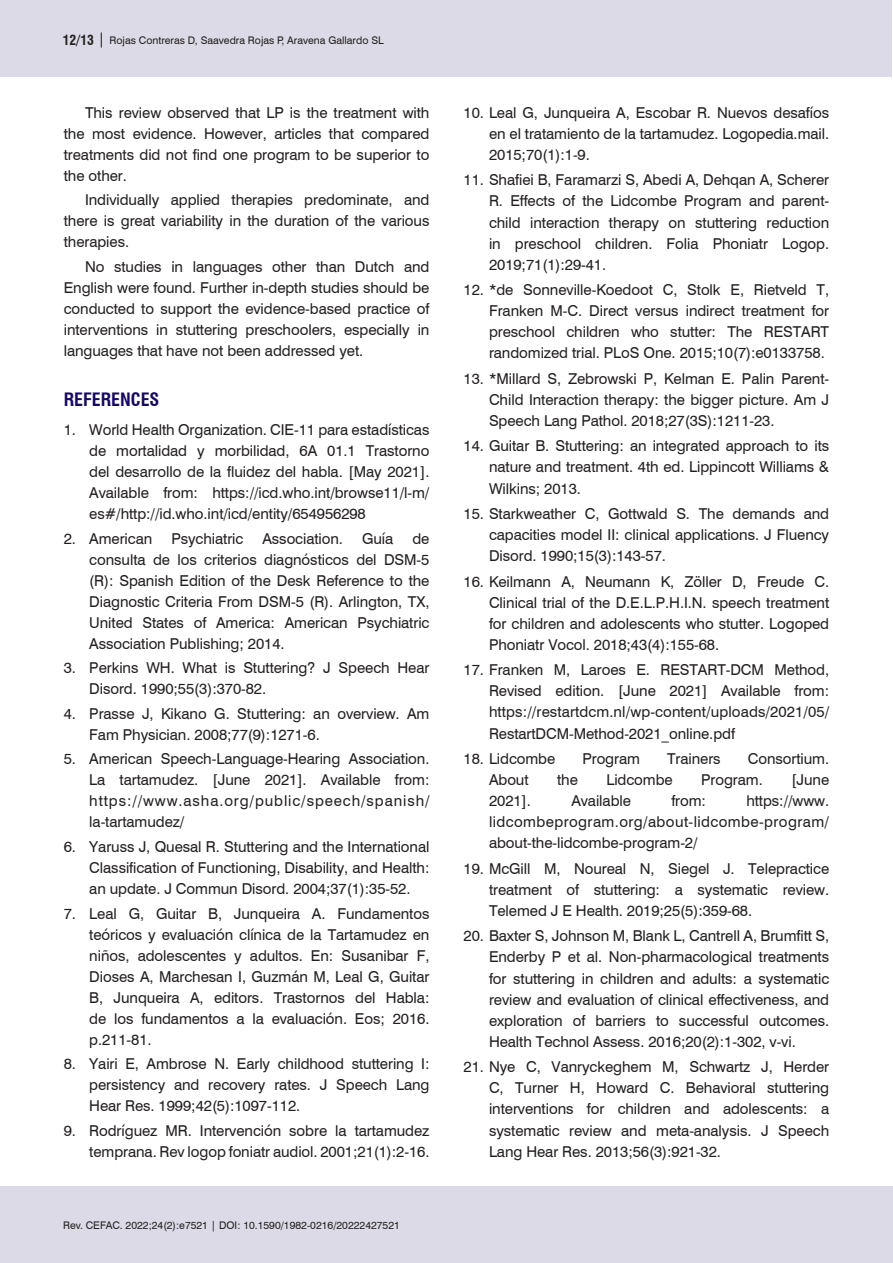
<style>
.page{position:relative;width:893px;height:1263px;background:#fff}
.page>*{position:absolute;margin:0;border:0;box-sizing:border-box;transform-origin:0 0}
.Nivel_1{font:700 condensed 18px "Swiss 721 BT";color:#18085f}
.Corpo_do_texto_INGL{font:15px/21px "Swiss 721 BT";letter-spacing:-.005em;color:#231f20;text-align:justify}
.t1{font:10.5px "Swiss 721 BT";color:#231f20}
.s1{font-weight:700;font-stretch:condensed;font-size:13.5px}
.s2{font-size:15px}
</style>
<div class="page">
<div style="left:0;top:1186px;width:892px;height:77px;background:#dcdae7"></div>
<div style="left:0;top:0;width:892px;height:77px;background:#dcdae7"></div>
<p class="t1" style="left:63px;top:33px;width:322px"><span class="s1">12/13</span> <span class="s2">|</span> Rojas Contreras D, Saavedra Rojas P, Aravena Gallardo SL</p>
<p class="Corpo_do_texto_INGL" style="left:64px;top:101px;width:367px;text-indent:21px">This review observed that LP is the treatment with the most evidence. However, articles that compared treatments did not find one program to be superior to the other.</p>
<p class="Corpo_do_texto_INGL" style="left:64px;top:189px;width:367px;text-indent:21px">Individually applied therapies predominate, and there is great variability in the duration of the various therapies.</p>
<p class="Corpo_do_texto_INGL" style="left:64px;top:255px;width:367px;text-indent:21px">No studies in languages other than Dutch and English were found. Further in-depth studies should be conducted to support the evidence-based practice of interventions in stuttering preschoolers, especially in languages that have not been addressed yet.</p>
<p class="Nivel_1" style="left:64px;top:389px;width:97px">REFERENCES</p>
<p class="Corpo_do_texto_INGL" style="left:89px;top:419px;width:342px;text-indent:-26px">1. World Health Organization. CIE-11 para estadísticas de mortalidad y morbilidad, 6A 01.1 Trastorno del desarrollo de la fluidez del habla. [May 2021].<br>Available from: https://icd.who.int/browse11/l-m/ es#/http://id.who.int/icd/entity/654956298</p>
<p class="Corpo_do_texto_INGL" style="left:64px;top:527px;width:90px">2. American</p>
<p class="Corpo_do_texto_INGL" style="left:171px;top:527px;width:74px">Psychiatric</p>
<p class="Corpo_do_texto_INGL" style="left:262px;top:527px;width:82px">Association.</p>
<p class="Corpo_do_texto_INGL" style="left:362px;top:527px;width:33px">Guía</p>
<p class="Corpo_do_texto_INGL" style="left:89px;top:527px;width:342px;text-indent:323px">de consulta de los criterios diagnósticos del DSM-5 (R): Spanish Edition of the Desk Reference to the Diagnostic Criteria From DSM-5 (R). Arlington, TX, United States of America: American Psychiatric Association Publishing; 2014.</p>
<p class="Corpo_do_texto_INGL" style="left:89px;top:657px;width:342px;text-indent:-26px">3. Perkins WH. What is Stuttering? J Speech Hear<br>Disord. 1990;55(3):370-82.</p>
<p class="Corpo_do_texto_INGL" style="left:89px;top:702px;width:342px;text-indent:-26px">4. Prasse J, Kikano G. Stuttering: an overview. Am<br>Fam Physician. 2008;77(9):1271-6.</p>
<p class="Corpo_do_texto_INGL" style="left:89px;top:748px;width:342px;text-indent:-26px">5. American Speech-Language-Hearing Association.<br>La tartamudez. [June 2021]. Available from: https://www.asha.org/public/speech/spanish/ la-tartamudez/</p>
<p class="Corpo_do_texto_INGL" style="left:89px;top:836px;width:342px;text-indent:-26px">6. Yaruss J, Quesal R. Stuttering and the International Classification of Functioning, Disability, and Health: an update. J Commun Disord. 2004;37(1):35-52.</p>
<p class="Corpo_do_texto_INGL" style="left:89px;top:902px;width:342px;text-indent:-26px">7. Leal G, Guitar B, Junqueira A. Fundamentos teóricos y evaluación clínica de la Tartamudez en niños, adolescentes y adultos. En: Susanibar F, Dioses A, Marchesan I, Guzmán M, Leal G, Guitar B, Junqueira A, editors. Trastornos del Habla: de los fundamentos a la evaluación. Eos; 2016. p.211-81.</p>
<p class="Corpo_do_texto_INGL" style="left:89px;top:1053px;width:342px;text-indent:-26px">8. Yairi E, Ambrose N. Early childhood stuttering I: persistency and recovery rates. J Speech Lang Hear Res. 1999;42(5):1097-112.</p>
<p class="Corpo_do_texto_INGL" style="left:64px;top:1119px;width:367px;text-align:right">9. Rodríguez MR. Intervención sobre la tartamudez temprana. Rev logop foniatr audiol. 2001;21(1):2-16.</p>
<p class="t1" style="left:63px;top:1218px;width:338px">Rev. CEFAC. 2022;24(2):e7521 | DOI: 10.1590/1982-0216/20222427521</p>
<p class="Corpo_do_texto_INGL" style="left:489px;top:101px;width:342px;text-indent:-26px">10. Leal G, Junqueira A, Escobar R. Nuevos desafíos en el tratamiento de la tartamudez. Logopedia.mail.<br>2015;70(1):1-9.</p>
<p class="Corpo_do_texto_INGL" style="left:489px;top:169px;width:342px;text-indent:-26px">11. Shafiei B, Faramarzi S, Abedi A, Dehqan A, Scherer R. Effects of the Lidcombe Program and parent&shy;child interaction therapy on stuttering reduction in preschool children. Folia Phoniatr Logop.<br>2019;71(1):29-41.</p>
<p class="Corpo_do_texto_INGL" style="left:489px;top:279px;width:342px;text-indent:-26px">12. *de Sonneville-Koedoot C, Stolk E, Rietveld T, Franken M-C. Direct versus indirect treatment for preschool children who stutter: The RESTART randomized trial. PLoS One. 2015;10(7):e0133758.</p>
<p class="Corpo_do_texto_INGL" style="left:489px;top:367px;width:342px;text-indent:-26px">13. *Millard S, Zebrowski P, Kelman E. Palin Parent-Child Interaction therapy: the bigger picture. Am J Speech Lang Pathol. 2018;27(3S):1211-23.</p>
<p class="Corpo_do_texto_INGL" style="left:489px;top:435px;width:342px;text-indent:-26px">14. Guitar B. Stuttering: an integrated approach to its nature and treatment. 4th ed. Lippincott Williams &amp; Wilkins; 2013.</p>
<p class="Corpo_do_texto_INGL" style="left:489px;top:502px;width:342px;text-indent:-26px">15. Starkweather C, Gottwald S. The demands and capacities model II: clinical applications. J Fluency Disord. 1990;15(3):143-57.</p>
<p class="Corpo_do_texto_INGL" style="left:489px;top:570px;width:342px;text-indent:-26px">16. Keilmann A, Neumann K, Zöller D, Freude C.<br>Clinical trial of the D.E.L.P.H.I.N. speech treatment for children and adolescents who stutter. Logoped Phoniatr Vocol. 2018;43(4):155-68.</p>
<p class="Corpo_do_texto_INGL" style="left:489px;top:659px;width:342px;text-indent:-26px">17. Franken M, Laroes E. RESTART-DCM Method, Revised edition. [June 2021] Available from: https://restartdcm.nl/wp-content/uploads/2021/05/ RestartDCM-Method-2021_online.pdf</p>
<p class="Corpo_do_texto_INGL" style="left:463px;top:747px;width:93px">18. Lidcombe</p>
<p class="Corpo_do_texto_INGL" style="left:582px;top:747px;width:59px">Program</p>
<p class="Corpo_do_texto_INGL" style="left:667px;top:747px;width:55px">Trainers</p>
<p class="Corpo_do_texto_INGL" style="left:748px;top:747px;width:83px">Consortium.</p>
<p class="Corpo_do_texto_INGL" style="left:489px;top:769px;width:41px">About</p>
<p class="Corpo_do_texto_INGL" style="left:557px;top:769px;width:22px">the</p>
<p class="Corpo_do_texto_INGL" style="left:606px;top:769px;width:68px">Lidcombe</p>
<p class="Corpo_do_texto_INGL" style="left:701px;top:769px;width:63px">Program.</p>
<p class="Corpo_do_texto_INGL" style="left:791px;top:769px;width:39px">[June</p>
<p class="Corpo_do_texto_INGL" style="left:489px;top:790px;width:43px">2021].</p>
<p class="Corpo_do_texto_INGL" style="left:571px;top:790px;width:61px">Available</p>
<p class="Corpo_do_texto_INGL" style="left:671px;top:790px;width:36px">from:</p>
<p class="Corpo_do_texto_INGL" style="left:489px;top:790px;width:342px;text-indent:257px">https://www. lidcombeprogram.org/about-lidcombe-program/ about-the-lidcombe-program-2/</p>
<p class="Corpo_do_texto_INGL" style="left:489px;top:857px;width:342px;text-indent:-26px">19. McGill M, Noureal N, Siegel J. Telepractice treatment of stuttering: a systematic review.<br>Telemed J E Health. 2019;25(5):359-68.</p>
<p class="Corpo_do_texto_INGL" style="left:489px;top:925px;width:342px;text-indent:-26px">20. Baxter S, Johnson M, Blank L, Cantrell A, Brumfitt S, Enderby P et al. Non-pharmacological treatments for stuttering in children and adults: a systematic review and evaluation of clinical effectiveness, and exploration of barriers to successful outcomes.<br>Health Technol Assess. 2016;20(2):1-302, v-vi.</p>
<p class="Corpo_do_texto_INGL" style="left:489px;top:1056px;width:342px;text-indent:-26px">21. Nye C, Vanryckeghem M, Schwartz J, Herder C, Turner H, Howard C. Behavioral stuttering interventions for children and adolescents: a systematic review and meta-analysis. J Speech Lang Hear Res. 2013;56(3):921-32.</p>
</div>
